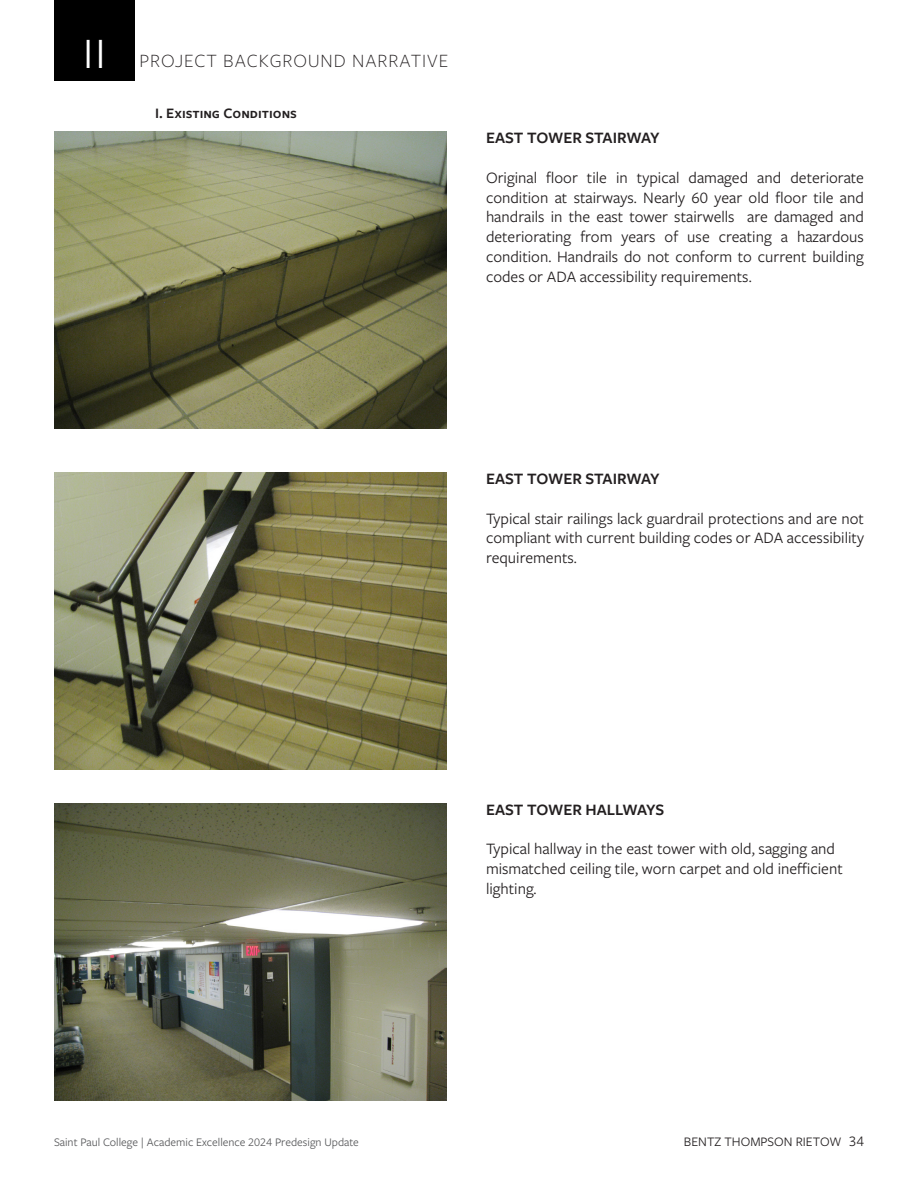
<style>
.page{position:relative;width:918px;height:1188px;background:#fff}
.page>*{position:absolute;margin:0;border:0;box-sizing:border-box;transform-origin:0 0}
.t1{font:45px "Freight Sans Pro";color:#fff}
.t2{font:300 19.5px "Freight Sans Pro";letter-spacing:.05em;color:#231f20}
.t3{font:16.5px/19.8px "Freight Sans Pro";color:#231f20;text-align:justify}
.t4{font:600 16.5px "Freight Sans Pro";letter-spacing:-.01em;color:#231f20}
.t5{font:600 15px "Freight Sans Pro";color:#231f20}
.t6{font:13.5px "Freight Sans Pro";color:#231f20}
.t7{font:12px "Freight Sans Pro";color:#57585a}
.s1{font-size:15px}
</style>
<div class="page">
<div style="left:54px;top:0;width:81px;height:81px;background:#000"></div>
<img style="left:54px;top:803px;width:392px;height:297px">
<img style="left:54px;top:472px;width:392px;height:298px">
<img style="left:54px;top:132px;width:392px;height:297px">
<h1 class="t1" style="left:83px;top:23px;width:24px">II</h1>
<p class="t2" style="left:140px;top:48px;width:310px">PROJECT BACKGROUND NARRATIVE</p>
<p class="t5" style="left:155px;top:103px;width:144px">I. Existing Conditions</p>
<p class="t4" style="left:486px;top:127px;width:175px">EAST TOWER STAIRWAY</p>
<p class="t3" style="left:486px;top:167px;width:380px">Original floor tile in typical damaged and deteriorate condition at stairways. Nearly 60 year old floor tile and handrails in the east tower stairwells are damaged and deteriorating from years of use creating a hazardous condition. Handrails do not conform to current building codes or ADA accessibility requirements.</p>
<p class="t4" style="left:486px;top:467px;width:175px">EAST TOWER STAIRWAY</p>
<p class="t3" style="left:486px;top:508px;width:379px">Typical stair railings lack guardrail protections and are not compliant with current building codes or ADA accessibility requirements.</p>
<p class="t4" style="left:486px;top:798px;width:180px">EAST TOWER HALLWAYS</p>
<p class="t3" style="left:486px;top:838px;width:358px;text-align:left">Typical hallway in the east tower with old, sagging and mismatched ceiling tile, worn carpet and old inefficient lighting.</p>
<p class="t7" style="left:54px;top:1134px;width:306px">Saint Paul College | Academic Excellence 2024 Predesign Update</p>
<p class="t6" style="left:684px;top:1133px;width:182px">BENTZ THOMPSON RIETOW <span class="s1">34</span></p>
</div>
